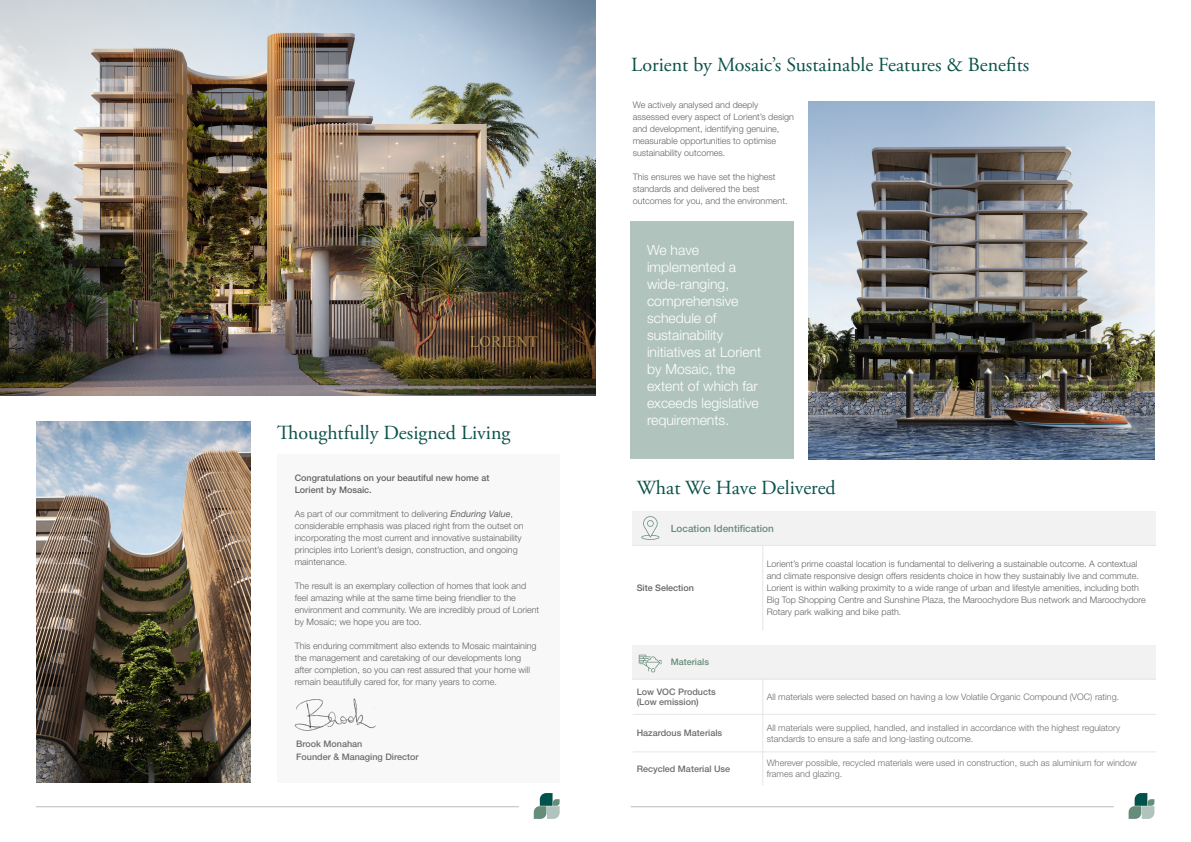
<style>
.page{position:relative;width:1191px;height:842px;background:#fff}
.page>*{position:absolute;margin:0;border:0;box-sizing:border-box;transform-origin:0 0}
.t1{font:20px "Adobe Garamond Pro";color:#0b5149}
.t2{font:300 14px/17px "Helvetica Neue LT Std";color:#fff}
.t3{font:500 10px "Helvetica Neue LT Std";color:#668c7a}
.t4{font:300 9px/12px "Helvetica Neue LT Std";color:#636366}
.t5{font:300 9px/10.8px "Helvetica Neue LT Std";color:#6c6d70}
.t6{font:500 9px "Helvetica Neue LT Std";color:#6c6d70}
.t7{font:500 9px/12px "Helvetica Neue LT Std";color:#636366}
.t8{font:500 9px "Helvetica Neue LT Std";color:#668c7a}
.s1{font-weight:400;font-style:italic}
</style>
<div class="page">
<svg style="left:534px;top:793px;width:25px;height:26px"></svg>
<hr style="left:36px;top:806px;width:483px;height:1px;background:#6c6d70">
<img style="left:808px;top:101px;width:346px;height:358px">
<div style="left:630px;top:222px;width:164px;height:237px;background:#b0c4bd"></div>
<img style="left:0;top:0;width:595px;height:396px">
<div style="left:277px;top:454px;width:282px;height:328px;background:#f2f2f2"></div>
<img style="left:36px;top:421px;width:215px;height:361px">
<img style="left:294px;top:698px;width:82px;height:33px">
<div style="left:633px;top:511px;width:523px;height:34px;background:#f2f2f2"></div>
<hr style="left:762px;top:546px;width:1px;height:85px;background:#e6e6e6">
<hr style="left:633px;top:545px;width:129px;height:1px;background:#e6e6e6">
<hr style="left:762px;top:545px;width:394px;height:1px;background:#e6e6e6">
<div style="left:633px;top:645px;width:523px;height:34px;background:#f2f2f2"></div>
<hr style="left:633px;top:679px;width:129px;height:1px;background:#e6e6e6">
<hr style="left:762px;top:679px;width:394px;height:1px;background:#e6e6e6">
<hr style="left:762px;top:679px;width:1px;height:35px;background:#e6e6e6">
<hr style="left:633px;top:714px;width:129px;height:1px;background:#e6e6e6">
<hr style="left:762px;top:714px;width:394px;height:1px;background:#e6e6e6">
<hr style="left:762px;top:714px;width:1px;height:38px;background:#e6e6e6">
<hr style="left:633px;top:752px;width:129px;height:1px;background:#e6e6e6">
<hr style="left:762px;top:752px;width:394px;height:1px;background:#e6e6e6">
<hr style="left:762px;top:752px;width:1px;height:33px;background:#e6e6e6">
<svg style="left:1128px;top:793px;width:26px;height:26px"></svg>
<hr style="left:630px;top:806px;width:483px;height:1px;background:#6c6d70">
<svg style="left:639px;top:655px;width:22px;height:17px"></svg>
<svg style="left:641px;top:516px;width:18px;height:24px"></svg>
<p class="t1" style="left:277px;top:421px;width:235px">Thoughtfully Designed Living</p>
<p class="t7" style="left:295px;top:471px;width:196px">Congratulations on your beautiful new home at<br>Lorient by Mosaic.</p>
<p class="t4" style="left:295px;top:507px;width:230px">As part of our commitment to delivering <span class="s1">Enduring Value</span>, considerable emphasis was placed right from the outset on incorporating the most current and innovative sustainability principles into Lorient’s design, construction, and ongoing maintenance.</p>
<p class="t4" style="left:295px;top:579px;width:246px">The result is an exemplary collection of homes that look and feel amazing while at the same time being friendlier to the environment and community. We are incredibly proud of Lorient by Mosaic; we hope you are too.</p>
<p class="t4" style="left:295px;top:639px;width:243px">This enduring commitment also extends to Mosaic maintaining the management and caretaking of our developments long after completion, so you can rest assured that your home will remain beautifully cared for, for many years to come.</p>
<p class="t6" style="left:296px;top:738px;width:68px">Brook Monahan</p>
<p class="t6" style="left:296px;top:751px;width:124px">Founder &amp; Managing Director</p>
<p class="t1" style="left:631px;top:53px;width:399px">Lorient by Mosaic’s Sustainable Features &amp; Benefits</p>
<p class="t4" style="left:633px;top:98px;width:163px">We actively analysed and deeply assessed every aspect of Lorient’s design and development, identifying genuine, measurable opportunities to optimise sustainability outcomes.</p>
<p class="t4" style="left:633px;top:170px;width:156px">This ensures we have set the highest standards and delivered the best outcomes for you, and the environment.</p>
<p class="t2" style="left:647px;top:241px;width:116px">We have implemented a wide-ranging, comprehensive schedule of sustainability initiatives at Lorient by Mosaic, the extent of which far exceeds legislative requirements.</p>
<p class="t1" style="left:637px;top:475px;width:200px">What We Have Delivered</p>
<p class="t3" style="left:671px;top:522px;width:104px">Location Identification</p>
<p class="t7" style="left:637px;top:582px;width:59px">Site Selection</p>
<p class="t8" style="left:671px;top:657px;width:40px">Materials</p>
<p class="t6" style="left:637px;top:686px;width:81px">Low VOC Products</p>
<p class="t6" style="left:637px;top:697px;width:64px">(Low emission)</p>
<p class="t4" style="left:766px;top:558px;width:380px">Lorient’s prime coastal location is fundamental to delivering a sustainable outcome. A contextual and climate responsive design offers residents choice in how they sustainably live and commute.<br>Lorient is within walking proximity to a wide range of urban and lifestyle amenities, including both Big Top Shopping Centre and Sunshine Plaza, the Maroochydore Bus network and Maroochydore Rotary park walking and bike path.</p>
<p class="t5" style="left:766px;top:691px;width:354px">All materials were selected based on having a low Volatile Organic Compound (VOC) rating.</p>
<p class="t6" style="left:637px;top:728px;width:87px">Hazardous Materials</p>
<p class="t5" style="left:766px;top:722px;width:355px">All materials were supplied, handled, and installed in accordance with the highest regulatory standards to ensure a safe and long-lasting outcome.</p>
<p class="t6" style="left:637px;top:763px;width:95px">Recycled Material Use</p>
<p class="t5" style="left:766px;top:757px;width:371px">Wherever possible, recycled materials were used in construction, such as aluminium for window frames and glazing.</p>
</div>
